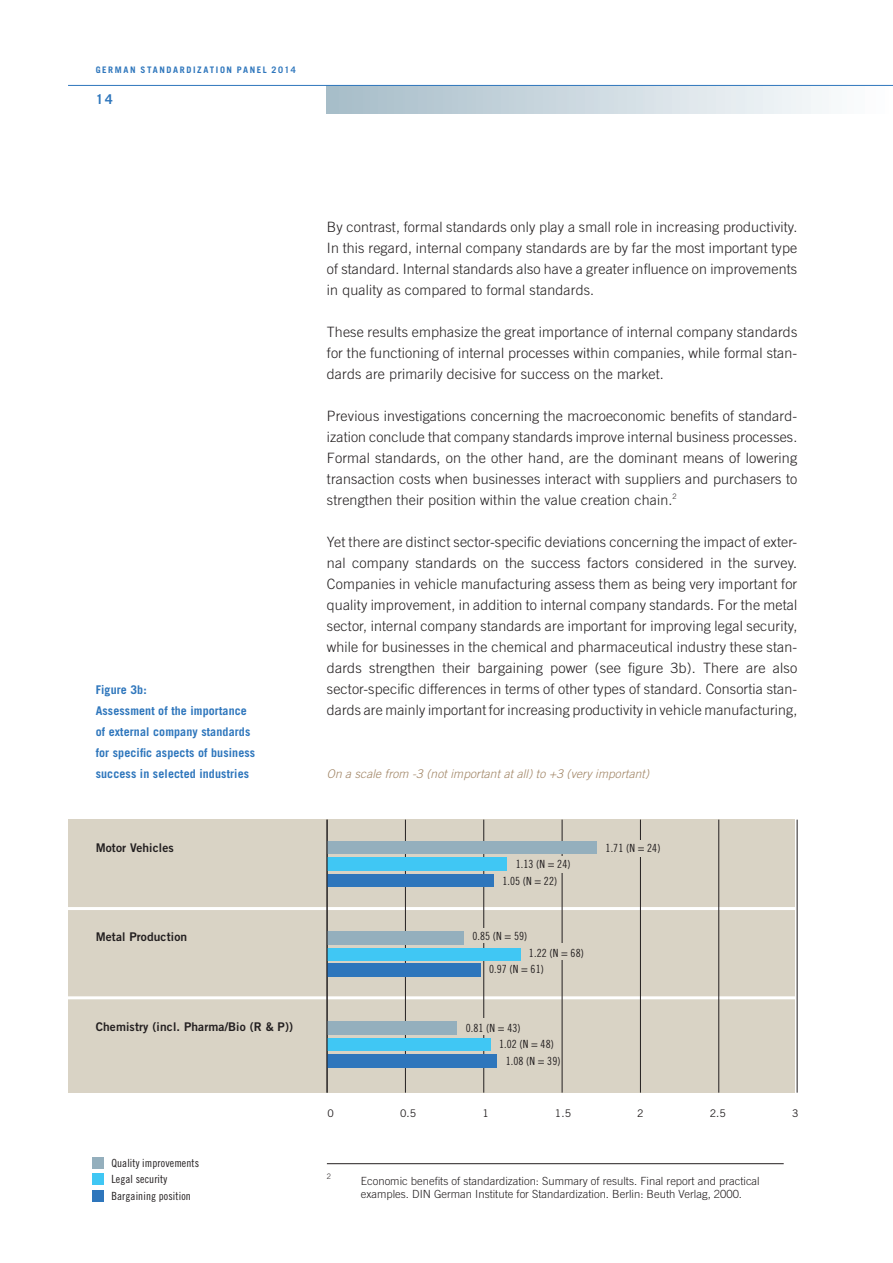
<style>
.page{position:relative;width:893px;height:1263px;background:#fff}
.page>*{position:absolute;margin:0;border:0;box-sizing:border-box;transform-origin:0 0}
.t1{font:300 14.25px/21px "Trade Gothic";letter-spacing:.01em;color:#231f20;text-align:justify}
.t2{font:700 13.5px "Trade Gothic";color:#2e76bc}
.t3{font:700 12px/21px "Trade Gothic";letter-spacing:.01em;color:#2e76bc}
.t4{font:12px "Trade Gothic Bold Two";letter-spacing:.01em;color:#231f20}
.t5{font:italic 300 12px "Trade Gothic";letter-spacing:.01em;color:#a08464}
.t6{font:300 11.25px/13.5px "Trade Gothic";color:#231f20}
.t7{font:11.25px/16.5px "Trade Gothic Cond Eighteen";letter-spacing:.01em;color:#231f20}
.t8{font:10.5px "Trade Gothic";color:#231f20}
.t9{font:700 9px "Trade Gothic";letter-spacing:.175em;color:#2e76bc}
.t10{font:300 7.5px "Trade Gothic";color:#231f20}
</style>
<div class="page">
<div style="left:327px;top:85px;width:566px;height:29px;background:linear-gradient(to right,#a6bcc8,#fff)"></div>
<hr style="left:68px;top:85px;width:825px;height:1px;background:#2e76bc">
<hr style="left:327px;top:1163px;width:457px;height:1px;background:#231f20">
<div style="left:68px;top:820px;width:726px;height:273px;background:#d9d3c5"></div>
<hr style="left:67px;top:907px;width:729px;height:3px;background:#fff">
<hr style="left:67px;top:996px;width:729px;height:3px;background:#fff">
<hr style="left:718px;top:820px;width:1px;height:273px;background:#231f20">
<hr style="left:797px;top:820px;width:1px;height:273px;background:#231f20">
<hr style="left:640px;top:820px;width:1px;height:273px;background:#231f20">
<hr style="left:562px;top:820px;width:1px;height:273px;background:#231f20">
<hr style="left:483px;top:820px;width:1px;height:273px;background:#231f20">
<hr style="left:405px;top:820px;width:1px;height:273px;background:#231f20">
<div style="left:467px;top:1018px;width:34px;height:16px;background:#d9d3c5"></div>
<div style="left:547px;top:943px;width:34px;height:17px;background:#d9d3c5"></div>
<div style="left:468px;top:929px;width:33px;height:14px;background:#d9d3c5"></div>
<div style="left:543px;top:856px;width:34px;height:16px;background:#d9d3c5"></div>
<div style="left:625px;top:841px;width:34px;height:16px;background:#d9d3c5"></div>
<div style="left:92px;top:1190px;width:12px;height:11px;background:#2e76bc"></div>
<div style="left:92px;top:1173px;width:12px;height:12px;background:#40c7f4"></div>
<div style="left:92px;top:1157px;width:12px;height:11px;background:#94afbd"></div>
<div style="left:327px;top:874px;width:167px;height:12px;background:#2e76bc"></div>
<div style="left:327px;top:857px;width:180px;height:13px;background:#40c7f4"></div>
<div style="left:327px;top:841px;width:270px;height:12px;background:#94afbd"></div>
<div style="left:327px;top:963px;width:154px;height:14px;background:#2e76bc"></div>
<div style="left:327px;top:948px;width:193px;height:12px;background:#40c7f4"></div>
<div style="left:327px;top:931px;width:137px;height:14px;background:#94afbd"></div>
<div style="left:327px;top:1054px;width:170px;height:13px;background:#2e76bc"></div>
<div style="left:327px;top:1038px;width:163px;height:13px;background:#40c7f4"></div>
<div style="left:327px;top:1022px;width:130px;height:13px;background:#94afbd"></div>
<hr style="left:327px;top:820px;width:1px;height:273px;background:#231f20">
<p class="t9" style="left:96px;top:64px;width:202px">GERMAN STANDARDIZATION PANEL 2014</p>
<p class="t2" style="left:96px;top:91px;width:19px">14</p>
<p class="t3" style="left:96px;top:679px;width:161px">Figure 3b:<br>Assessment of the importance of external company standards for specific aspects of business success in selected industries</p>
<p class="t4" style="left:96px;top:841px;width:80px">Motor Vehicles</p>
<p class="t4" style="left:96px;top:929px;width:93px">Metal Production</p>
<p class="t4" style="left:96px;top:1019px;width:199px">Chemistry (incl. Pharma/Bio (R &amp; P))</p>
<p class="t7" style="left:111px;top:1154px;width:89px">Quality improvements<br>Legal security<br>Bargaining position</p>
<p class="t1" style="left:327px;top:216px;width:472px">By contrast, formal standards only play a small role in increasing productivity.<br>In this regard, internal company standards are by far the most important type of standard. Internal standards also have a greater influence on improvements in quality as compared to formal standards.</p>
<p class="t1" style="left:327px;top:321px;width:472px">These results emphasize the great importance of internal company standards for the functioning of internal processes within companies, while formal stan&shy;dards are primarily decisive for success on the market.</p>
<p class="t1" style="left:327px;top:405px;width:472px">Previous investigations concerning the macroeconomic benefits of standard&shy;ization conclude that company standards improve internal business processes.<br>Formal standards, on the other hand, are the dominant means of lowering transaction costs when businesses interact with suppliers and purchasers to strengthen their position within the value creation chain.<sup>2</sup></p>
<p class="t1" style="left:327px;top:531px;width:472px">Yet there are distinct sector-specific deviations concerning the impact of exter&shy;nal company standards on the success factors considered in the survey.<br>Companies in vehicle manufacturing assess them as being very important for quality improvement, in addition to internal company standards. For the metal sector, internal company standards are important for improving legal security, while for businesses in the chemical and pharmaceutical industry these stan&shy;dards strengthen their bargaining power (see figure 3b). There are also sector-specific differences in terms of other types of standard. Consortia stan&shy;dards are mainly important for increasing productivity in vehicle manufacturing,</p>
<p class="t5" style="left:327px;top:766px;width:324px">On a scale from -3 (not important at all) to +3 (very important)</p>
<p class="t7" style="left:502px;top:856px;width:70px;text-indent:13px">1.13 (N = 24)<br>1.05 (N = 22)</p>
<p class="t7" style="left:472px;top:928px;width:56px">0.85 (N = 59)</p>
<p class="t7" style="left:489px;top:944px;width:96px;text-indent:40px">1.22 (N = 68)<br>0.97 (N = 61)</p>
<p class="t7" style="left:466px;top:1019px;width:56px">0.81 (N = 43)</p>
<p class="t7" style="left:499px;top:1036px;width:56px">1.02 (N = 48)</p>
<p class="t7" style="left:506px;top:1052px;width:56px">1.08 (N = 39)</p>
<p class="t7" style="left:606px;top:839px;width:56px">1.71 (N = 24)</p>
<p class="t8" style="left:328px;top:1107px;width:8px">0</p>
<p class="t8" style="left:400px;top:1107px;width:18px">0.5</p>
<p class="t8" style="left:482px;top:1107px;width:8px">1</p>
<p class="t8" style="left:555px;top:1107px;width:18px">1.5</p>
<p class="t8" style="left:637px;top:1107px;width:8px">2</p>
<p class="t8" style="left:710px;top:1107px;width:18px">2.5</p>
<p class="t8" style="left:792px;top:1107px;width:8px">3</p>
<p class="t10" style="left:327px;top:1171px;width:6px">2</p>
<p class="t6" style="left:361px;top:1174px;width:400px">Economic benefits of standardization: Summary of results. Final report and practical examples. DIN German Institute for Standardization. Berlin: Beuth Verlag, 2000.</p>
</div>
